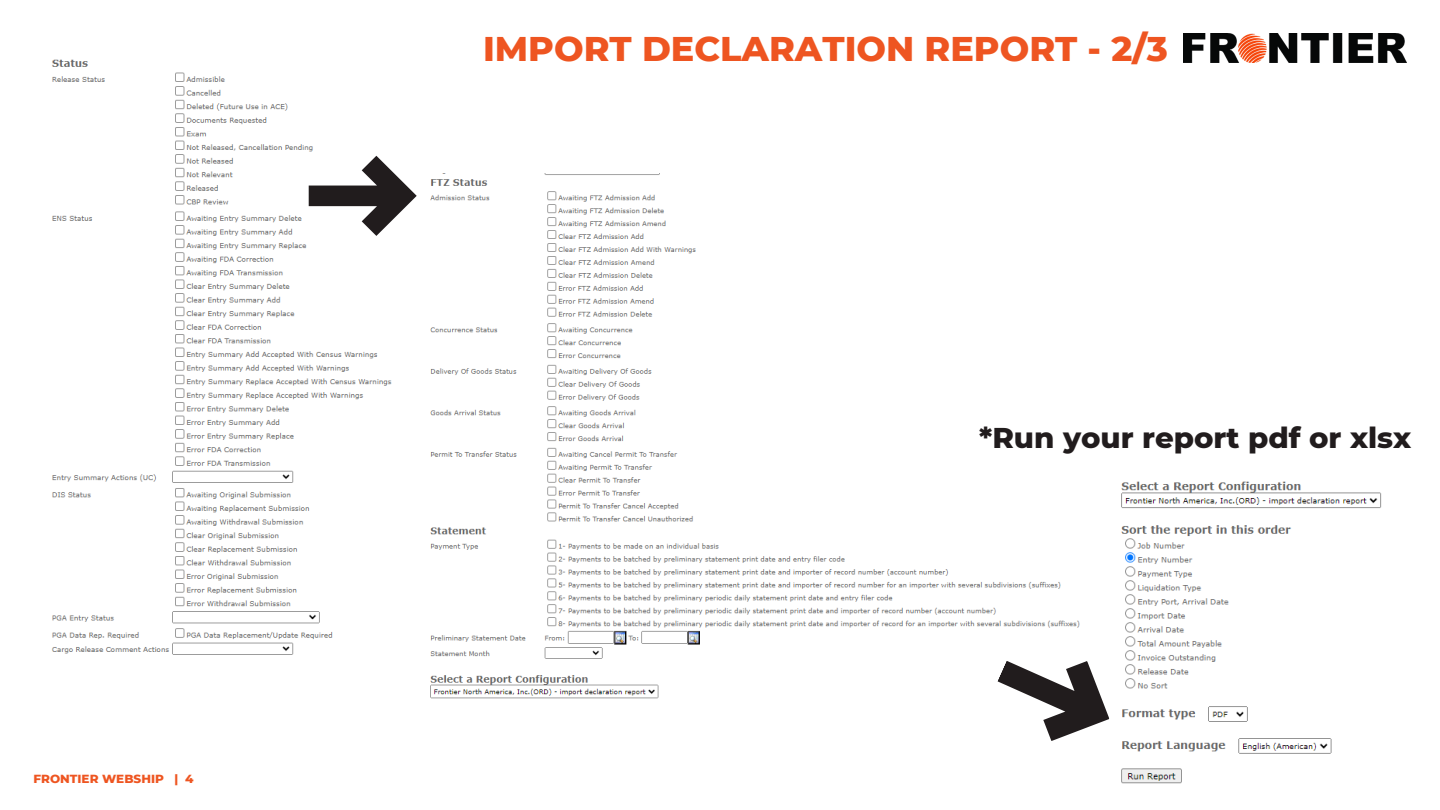
<style>
.page{position:relative;width:1440px;height:810px;background:#fff}
.page>*{position:absolute;margin:0;border:0;box-sizing:border-box;transform-origin:0 0}
.t1{font:800 35px "Montserrat";color:#ee5521}
.t2{font:800 29.2px "Montserrat";color:#211c1d}
.t3{font:800 12px "Montserrat";color:#ee5521}
</style>
<div class="page">
<img style="left:1184px;top:34px;width:223px;height:29px">
<img style="left:51px;top:59px;width:341px;height:596px">
<svg style="left:165px;top:59px;width:227px;height:46px"></svg>
<img style="left:430px;top:173px;width:650px;height:526px">
<svg style="left:309px;top:156px;width:108px;height:80px"></svg>
<img style="left:1121px;top:481px;width:261px;height:303px">
<svg style="left:984px;top:631px;width:143px;height:128px"></svg>
<p class="t3" style="left:34px;top:772px;width:162px">FRONTIER WEBSHIP | 4</p>
<p class="t1" style="left:483px;top:27px;width:686px">IMPORT DECLARATION REPORT - 2/3</p>
<p class="t2" style="left:979px;top:419px;width:434px">*Run your report pdf or xlsx</p>
</div>
